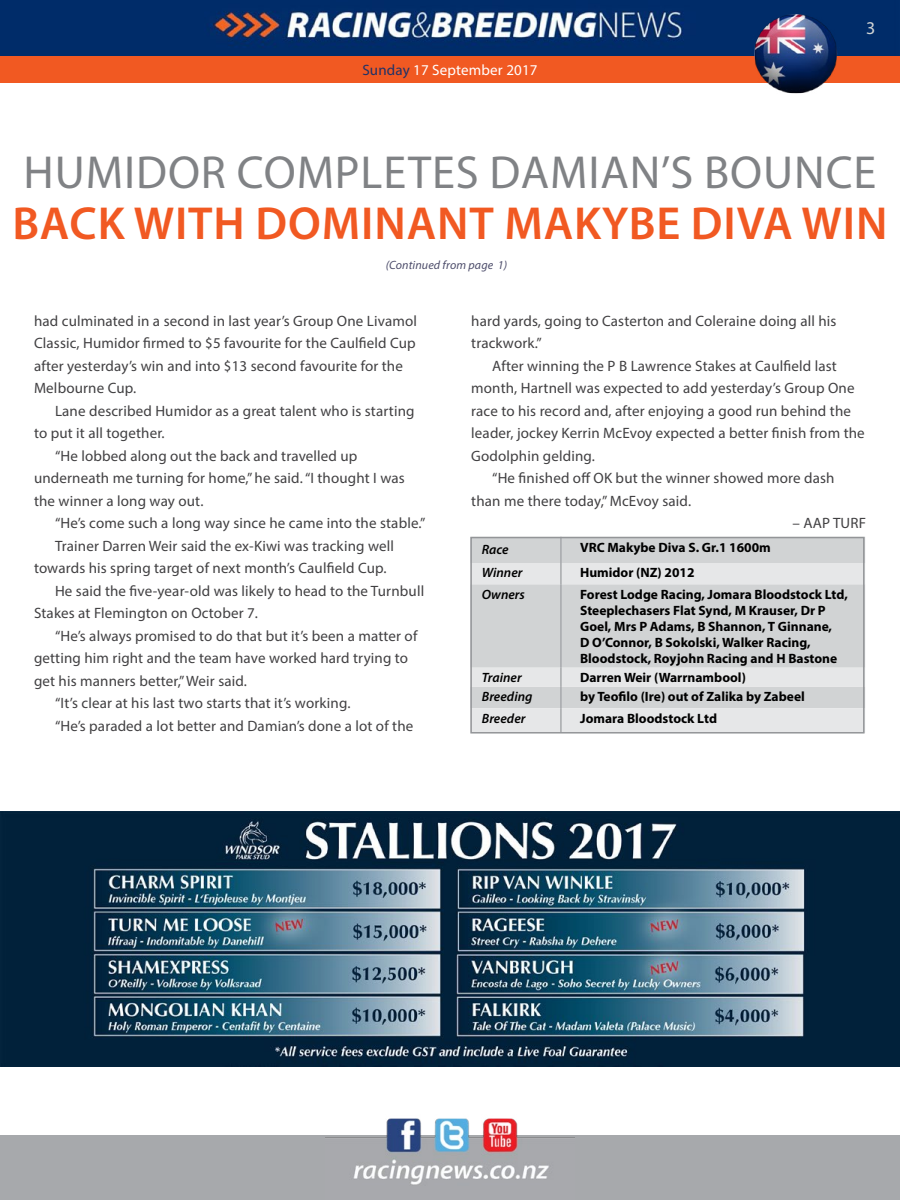
<style>
.page{position:relative;width:900px;height:1200px;background:#fff}
.page>*{position:absolute;margin:0;border:0;box-sizing:border-box;transform-origin:0 0}
.t1{font:46.5px "Myriad Pro";letter-spacing:.02em;color:#808285}
.t2{font:600 46.5px "Myriad Pro";letter-spacing:.02em;color:#f15922}
.t3{font:18px "Myriad Pro";color:#d1d4d4}
.t4{font:15px/22.5px "Myriad Pro";letter-spacing:.01em;color:#414042}
.t5{font:15px "Myriad Pro";letter-spacing:.01em;color:#fff}
.t6{font:700 13.5px/16.2px "Myriad Pro";color:#000}
.t7{font:italic 600 13.5px "Myriad Pro";color:#000}
.t8{font:italic 12px "Myriad Pro";letter-spacing:.01em;color:#4d4d6b}
.s1{color:#203267}
</style>
<div class="page">
<div style="left:0;top:1136px;width:900px;height:64px;background:#a7a9ac"></div>
<img style="left:325px;top:1118px;width:250px;height:67px">
<div style="left:0;top:56px;width:900px;height:27px;background:#f15922"></div>
<img style="left:0;top:0;width:900px;height:56px">
<div style="left:473px;top:540px;width:389px;height:23px;background:#d1d3d4"></div>
<svg style="left:473px;top:563px;width:389px;height:168px;background:#d9dadb"></svg>
<hr style="left:560px;top:537px;width:2px;height:26px;background:#a7a9ac">
<hr style="left:560px;top:563px;width:2px;height:21px;background:#a7a9ac">
<hr style="left:560px;top:584px;width:2px;height:84px;background:#a7a9ac">
<svg style="left:560px;top:668px;width:2px;height:19px"></svg>
<hr style="left:560px;top:687px;width:2px;height:21px;background:#a7a9ac">
<hr style="left:560px;top:708px;width:2px;height:25px;background:#a7a9ac">
<div style="left:470px;top:537px;width:395px;height:197px;border:2px solid #939598"></div>
<img style="left:0;top:811px;width:900px;height:256px">
<img style="left:752px;top:12px;width:88px;height:82px">
<p class="t5" style="left:362px;top:61px;width:177px"><span class="s1">Sunday</span> 17 September 2017</p>
<p class="t3" style="left:866px;top:17px;width:11px">3</p>
<h1 class="t1" style="left:23px;top:143px;width:855px">HUMIDOR COMPLETES DAMIAN’S BOUNCE</h1>
<h1 class="t2" style="left:12px;top:194px;width:877px">BACK WITH DOMINANT MAKYBE DIVA WIN</h1>
<p class="t8" style="left:386px;top:258px;width:123px">(Continued from page 1)</p>
<p class="t4" style="left:34px;top:309px;width:384px">had culminated in a second in last year’s Group One Livamol Classic, Humidor firmed to $5 favourite for the Caulfield Cup after yesterday’s win and into $13 second favourite for the Melbourne Cup.</p>
<p class="t4" style="left:55px;top:399px;width:361px">Lane described Humidor as a great talent who is starting</p>
<p class="t4" style="left:34px;top:422px;width:132px">to put it all together.</p>
<p class="t4" style="left:55px;top:444px;width:304px">“He lobbed along out the back and travelled up</p>
<p class="t4" style="left:34px;top:467px;width:372px">underneath me turning for home,” he said. “I thought I was</p>
<p class="t4" style="left:34px;top:489px;width:171px">the winner a long way out.</p>
<p class="t4" style="left:55px;top:512px;width:372px">“He’s come such a long way since he came into the stable.”</p>
<p class="t4" style="left:55px;top:534px;width:340px">Trainer Darren Weir said the ex-Kiwi was tracking well</p>
<p class="t4" style="left:34px;top:557px;width:354px">towards his spring target of next month’s Caulfield Cup.</p>
<p class="t4" style="left:55px;top:579px;width:371px">He said the five-year-old was likely to head to the Turnbull</p>
<p class="t4" style="left:34px;top:602px;width:226px">Stakes at Flemington on October 7.</p>
<p class="t4" style="left:55px;top:624px;width:364px">“He’s always promised to do that but it’s been a matter of</p>
<p class="t4" style="left:34px;top:647px;width:376px">getting him right and the team have worked hard trying to</p>
<p class="t4" style="left:34px;top:669px;width:215px">get his manners better,” Weir said.</p>
<p class="t4" style="left:55px;top:692px;width:297px">“It’s clear at his last two starts that it’s working.</p>
<p class="t4" style="left:55px;top:714px;width:360px">“He’s paraded a lot better and Damian’s done a lot of the</p>
<p class="t4" style="left:471px;top:309px;width:367px">hard yards, going to Casterton and Coleraine doing all his trackwork.”</p>
<p class="t4" style="left:492px;top:354px;width:346px">After winning the P B Lawrence Stakes at Caulfield last</p>
<p class="t4" style="left:471px;top:377px;width:385px">month, Hartnell was expected to add yesterday’s Group One</p>
<p class="t4" style="left:471px;top:399px;width:381px">race to his record and, after enjoying a good run behind the</p>
<p class="t4" style="left:471px;top:422px;width:395px">leader, jockey Kerrin McEvoy expected a better finish from the</p>
<p class="t4" style="left:471px;top:444px;width:125px">Godolphin gelding.</p>
<p class="t4" style="left:492px;top:467px;width:344px">“He finished off OK but the winner showed more dash</p>
<p class="t4" style="left:471px;top:489px;width:221px">than me there today,” McEvoy said.</p>
<p class="t4" style="left:793px;top:512px;width:75px">– AAP TURF</p>
<p class="t7" style="left:482px;top:541px;width:28px">Race</p>
<p class="t6" style="left:580px;top:539px;width:192px">VRC Makybe Diva S. Gr.1 1600m</p>
<p class="t7" style="left:482px;top:564px;width:42px">Winner</p>
<p class="t6" style="left:580px;top:564px;width:116px">Humidor (NZ) 2012</p>
<p class="t7" style="left:482px;top:586px;width:45px">Owners</p>
<p class="t6" style="left:580px;top:586px;width:269px">Forest Lodge Racing, Jomara Bloodstock Ltd, Steeplechasers Flat Synd, M Krauser, Dr P Goel, Mrs P Adams, B Shannon, T Ginnane,<br>D O’Connor, B Sokolski, Walker Racing, Bloodstock, Royjohn Racing and H Bastone</p>
<p class="t7" style="left:482px;top:669px;width:41px">Trainer</p>
<p class="t6" style="left:580px;top:669px;width:167px">Darren Weir (Warrnambool)</p>
<p class="t7" style="left:482px;top:688px;width:52px">Breeding</p>
<p class="t6" style="left:580px;top:688px;width:226px">by Teofilo (Ire) out of Zalika by Zabeel</p>
<p class="t7" style="left:482px;top:709px;width:45px">Breeder</p>
<p class="t6" style="left:580px;top:709px;width:138px">Jomara Bloodstock Ltd</p>
</div>
